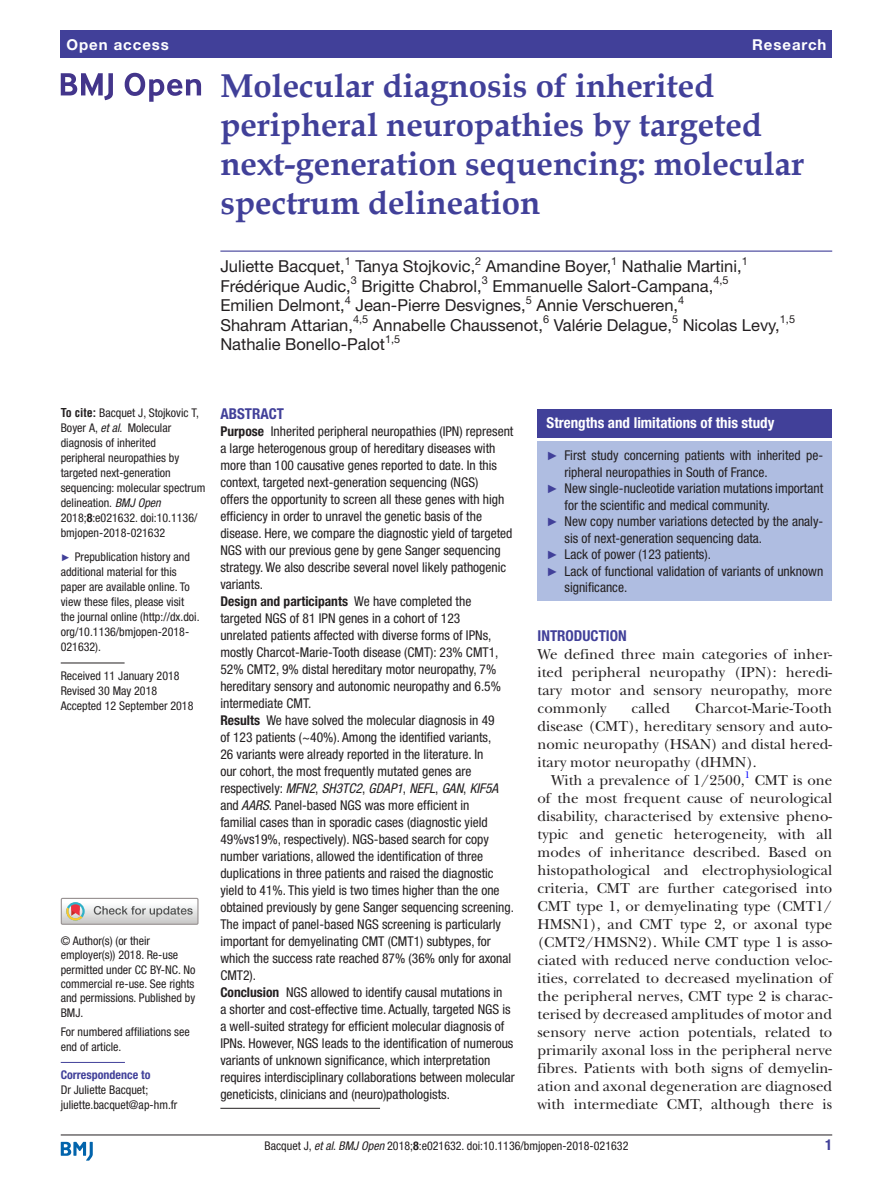
<style>
.page{position:relative;width:893px;height:1191px;background:#fff}
.page>*{position:absolute;margin:0;border:0;box-sizing:border-box;transform-origin:0 0}
.t1{font:700 33px/39px "Book Antiqua";color:#414099}
.t2{font:16.5px "Helvetica Neue LT Std";color:#231f20}
.t3{font:15px/18px "New Baskerville";color:#231f20;text-align:justify}
.t4{font:700 condensed 15px "Helvetica Neue LT Std";color:#fff}
.t5{font:700 condensed 15px "Helvetica Neue LT Std";color:#414099}
.t6{font:700 15px "Helvetica Neue LT Std";letter-spacing:.065em;color:#fff}
.t7{font:condensed 13.5px/17px "Helvetica Neue LT Std";color:#231f20}
.t8{font:condensed 12px/15px "Helvetica Neue LT Std";color:#231f20}
.t9{font:700 condensed 12px "Helvetica Neue LT Std";color:#414099}
.t10{font:10.95px "Helvetica Neue LT Std";color:#231f20}
.t11{font:9.9px "New Baskerville";color:#00f}
.s1{font-family:"Helvetica LT Std";font-weight:700}
.s2{font-style:italic}
.s3{font-weight:700}
.s4{font-family:"Arial";font-stretch:normal;font-size:9.75px;color:#414099}
.s5{font-family:"Arial";font-stretch:normal;font-size:12px;color:#414099}
</style>
<div class="page">
<hr style="left:61px;top:1134px;width:771px;height:1px;background:#231f20">
<svg style="left:61px;top:1141px;width:32px;height:19px"></svg>
<div style="left:61px;top:31px;width:771px;height:27px;background:#414099"></div>
<hr style="left:220px;top:250px;width:612px;height:2px;background:#414099">
<hr style="left:61px;top:662px;width:64px;height:1px;background:#231f20">
<hr style="left:61px;top:1062px;width:64px;height:1px;background:#414099">
<svg style="left:61px;top:73px;width:52px;height:27px"></svg>
<svg style="left:125px;top:73px;width:76px;height:29px"></svg>
<div style="left:61px;top:897px;width:138px;height:27px;border:1px solid #969090"></div>
<svg style="left:61px;top:898px;width:137px;height:26px"></svg>
<hr style="left:220px;top:1108px;width:160px;height:1px;background:#231f20">
<div style="left:538px;top:409px;width:294px;height:28px;background:#414099"></div>
<div style="left:538px;top:441px;width:294px;height:160px;background:#afbde1"></div>
<p class="t6" style="left:66px;top:35px;width:104px">Open access</p>
<p class="t6" style="left:752px;top:35px;width:76px">Research</p>
<h1 class="t1" style="left:220px;top:66px;width:585px">Molecular diagnosis of inherited peripheral neuropathies by targeted next-generation sequencing: molecular spectrum delineation</h1>
<p class="t2" style="left:220px;top:257px;width:126px">Juliette Bacquet,</p>
<p class="t10" style="left:345px;top:254px;width:8px">1</p>
<p class="t2" style="left:355px;top:257px;width:121px">Tanya Stojkovic,</p>
<p class="t10" style="left:475px;top:254px;width:8px">2</p>
<p class="t2" style="left:486px;top:257px;width:127px">Amandine Boyer,</p>
<p class="t10" style="left:611px;top:254px;width:8px">1</p>
<p class="t2" style="left:622px;top:257px;width:121px">Nathalie Martini,</p>
<p class="t10" style="left:742px;top:254px;width:8px">1</p>
<p class="t2" style="left:220px;top:276px;width:132px">Frédérique Audic,</p>
<p class="t10" style="left:351px;top:274px;width:8px">3</p>
<p class="t2" style="left:362px;top:276px;width:122px">Brigitte Chabrol,</p>
<p class="t10" style="left:482px;top:274px;width:8px">3</p>
<p class="t2" style="left:492px;top:276px;width:222px">Emmanuelle Salort-Campana,</p>
<p class="t10" style="left:713px;top:274px;width:17px">4,5</p>
<p class="t2" style="left:220px;top:296px;width:126px">Emilien Delmont,</p>
<p class="t10" style="left:345px;top:293px;width:8px">4</p>
<p class="t2" style="left:355px;top:296px;width:172px">Jean-Pierre Desvignes,</p>
<p class="t10" style="left:526px;top:293px;width:8px">5</p>
<p class="t2" style="left:536px;top:296px;width:143px">Annie Verschueren,</p>
<p class="t10" style="left:678px;top:293px;width:8px">4</p>
<p class="t2" style="left:220px;top:315px;width:134px">Shahram Attarian,</p>
<p class="t10" style="left:353px;top:313px;width:17px">4,5</p>
<p class="t2" style="left:373px;top:315px;width:172px">Annabelle Chaussenot,</p>
<p class="t10" style="left:543px;top:313px;width:8px">6</p>
<p class="t2" style="left:554px;top:315px;width:120px">Valérie Delague,</p>
<p class="t10" style="left:672px;top:313px;width:8px">5</p>
<p class="t2" style="left:683px;top:315px;width:99px">Nicolas Levy,</p>
<p class="t10" style="left:780px;top:313px;width:17px">1,5</p>
<p class="t2" style="left:220px;top:335px;width:166px">Nathalie Bonello-Palot</p>
<p class="t10" style="left:385px;top:332px;width:17px">1,5</p>
<p class="t8" style="left:61px;top:405px;width:146px"><span class="s1">To cite:</span> Bacquet J, Stojkovic T,<br>Boyer A, <span class="s2">et al</span>. Molecular diagnosis of inherited<br>peripheral neuropathies by targeted next-generation sequencing: molecular spectrum delineation. <span class="s2">BMJ Open<br></span>2018;<span class="s3">8</span>:e021632. doi:10.1136/ bmjopen-2018-021632</p>
<p class="t8" style="left:61px;top:549px;width:140px"><span class="s4">►</span> Prepublication history and additional material for this paper are available online. To view these files, please visit the journal online (http://dx.doi. org/10.1136/bmjopen-2018-<br>021632).</p>
<p class="t8" style="left:61px;top:668px;width:134px">Received 11 January 2018<br>Revised 30 May 2018<br>Accepted 12 September 2018</p>
<p class="t8" style="left:61px;top:933px;width:136px;line-height:14.4px">© Author(s) (or their employer(s)) 2018. Re-use permitted under CC BY-NC. No commercial re-use. See rights and permissions. Published by<br>BMJ.</p>
<p class="t8" style="left:61px;top:1024px;width:130px">For numbered affiliations see end of article.</p>
<p class="t9" style="left:61px;top:1067px;width:91px">Correspondence to</p>
<p class="t8" style="left:61px;top:1082px;width:118px">Dr Juliette Bacquet; juliette.bacquet@ap-hm.fr</p>
<p class="t5" style="left:220px;top:405px;width:65px">Abstract</p>
<p class="t7" style="left:220px;top:423px;width:296px"><span class="s3">Purpose</span> Inherited peripheral neuropathies (IPN) represent a large heterogenous group of hereditary diseases with more than 100 causative genes reported to date. In this context, targeted next-generation sequencing (NGS)<br>offers the opportunity to screen all these genes with high efficiency in order to unravel the genetic basis of the disease. Here, we compare the diagnostic yield of targeted NGS with our previous gene by gene Sanger sequencing strategy. We also describe several novel likely pathogenic variants.<br><span class="s3">Design and participants</span> We have completed the targeted NGS of 81 IPN genes in a cohort of 123<br>unrelated patients affected with diverse forms of IPNs, mostly Charcot-Marie-Tooth disease (CMT): 23% CMT1, 52% CMT2, 9% distal hereditary motor neuropathy, 7% hereditary sensory and autonomic neuropathy and 6.5% intermediate CMT.<br><span class="s3">Results</span> We have solved the molecular diagnosis in 49<br>of 123 patients (~40%). Among the identified variants,<br>26 variants were already reported in the literature. In<br>our cohort, the most frequently mutated genes are respectively: <span class="s2">MFN2</span>, <span class="s2">SH3TC2</span>, <span class="s2">GDAP1</span>, <span class="s2">NEFL</span>, <span class="s2">GAN</span>, <span class="s2">KIF5A </span>and <span class="s2">AARS</span>. Panel-based NGS was more efficient in<br>familial cases than in sporadic cases (diagnostic yield 49%vs19%, respectively). NGS-based search for copy number variations, allowed the identification of three duplications in three patients and raised the diagnostic yield to 41%. This yield is two times higher than the one obtained previously by gene Sanger sequencing screening.<br>The impact of panel-based NGS screening is particularly important for demyelinating CMT (CMT1) subtypes, for which the success rate reached 87% (36% only for axonal CMT2).<br><span class="s3">Conclusion</span> NGS allowed to identify causal mutations in<br>a shorter and cost-effective time. Actually, targeted NGS is a well-suited strategy for efficient molecular diagnosis of IPNs. However, NGS leads to the identification of numerous variants of unknown significance, which interpretation requires interdisciplinary collaborations between molecular geneticists, clinicians and (neuro)pathologists.</p>
<p class="t4" style="left:547px;top:414px;width:229px">Strengths and limitations of this study</p>
<p class="t7" style="left:547px;top:447px;width:278px"><span class="s5">►</span> First study concerning patients with inherited pe-</p>
<p class="t7" style="left:565px;top:463px;width:205px">ripheral neuropathies in South of France.</p>
<p class="t7" style="left:547px;top:480px;width:278px"><span class="s5">►</span> New single-nucleotide variation mutations important</p>
<p class="t7" style="left:565px;top:496px;width:207px">for the scientific and medical community.</p>
<p class="t7" style="left:547px;top:513px;width:278px"><span class="s5">►</span> New copy number variations detected by the analy-</p>
<p class="t7" style="left:565px;top:529px;width:199px">sis of next-generation sequencing data.</p>
<p class="t7" style="left:547px;top:546px;width:166px"><span class="s5">►</span> Lack of power (123 patients).</p>
<p class="t7" style="left:547px;top:562px;width:278px"><span class="s5">►</span> Lack of functional validation of variants of unknown</p>
<p class="t7" style="left:565px;top:579px;width:64px">significance.</p>
<p class="t5" style="left:538px;top:627px;width:91px">Introduction</p>
<p class="t3" style="left:538px;top:645px;width:296px">We defined three main categories of inher&shy;ited peripheral neuropathy (IPN): heredi&shy;tary motor and sensory neuropathy, more commonly</p>
<p class="t3" style="left:632px;top:699px;width:40px">called</p>
<p class="t3" style="left:695px;top:699px;width:138px">Charcot-Marie-Tooth</p>
<p class="t3" style="left:538px;top:717px;width:296px">disease (CMT), hereditary sensory and auto-</p>
<p class="t3" style="left:538px;top:735px;width:296px">nomic neuropathy (HSAN) and distal hered-</p>
<p class="t3" style="left:538px;top:753px;width:221px">itary motor neuropathy (dHMN).</p>
<p class="t3" style="left:551px;top:771px;width:195px">With a prevalence of 1/2500,</p>
<p class="t11" style="left:745px;top:769px;width:7px">1</p>
<p class="t3" style="left:538px;top:771px;width:296px;text-indent:217px">CMT is one of the most frequent cause of neurological disability, characterised by extensive pheno&shy;typic and genetic heterogeneity, with all modes of inheritance described. Based on histopathological and electrophysiological criteria, CMT are further categorised into CMT type 1, or demyelinating type (CMT1/ HMSN1), and CMT type 2, or axonal type (CMT2/HMSN2). While CMT type 1 is asso&shy;ciated with reduced nerve conduction veloc&shy;ities, correlated to decreased myelination of the peripheral nerves, CMT type 2 is charac&shy;terised by decreased amplitudes of motor and sensory nerve action potentials, related to primarily axonal loss in the peripheral nerve fibres. Patients with both signs of demyelin&shy;ation and axonal degeneration are diagnosed with intermediate CMT, although there is</p>
<p class="t8" style="left:265px;top:1137px;width:365px">Bacquet J, <span class="s2">et al</span>. <span class="s2">BMJ Open</span> 2018;<span class="s3">8</span>:e021632. doi:10.1136/bmjopen-2018-021632</p>
<p class="t5" style="left:825px;top:1135px;width:9px">1</p>
</div>
